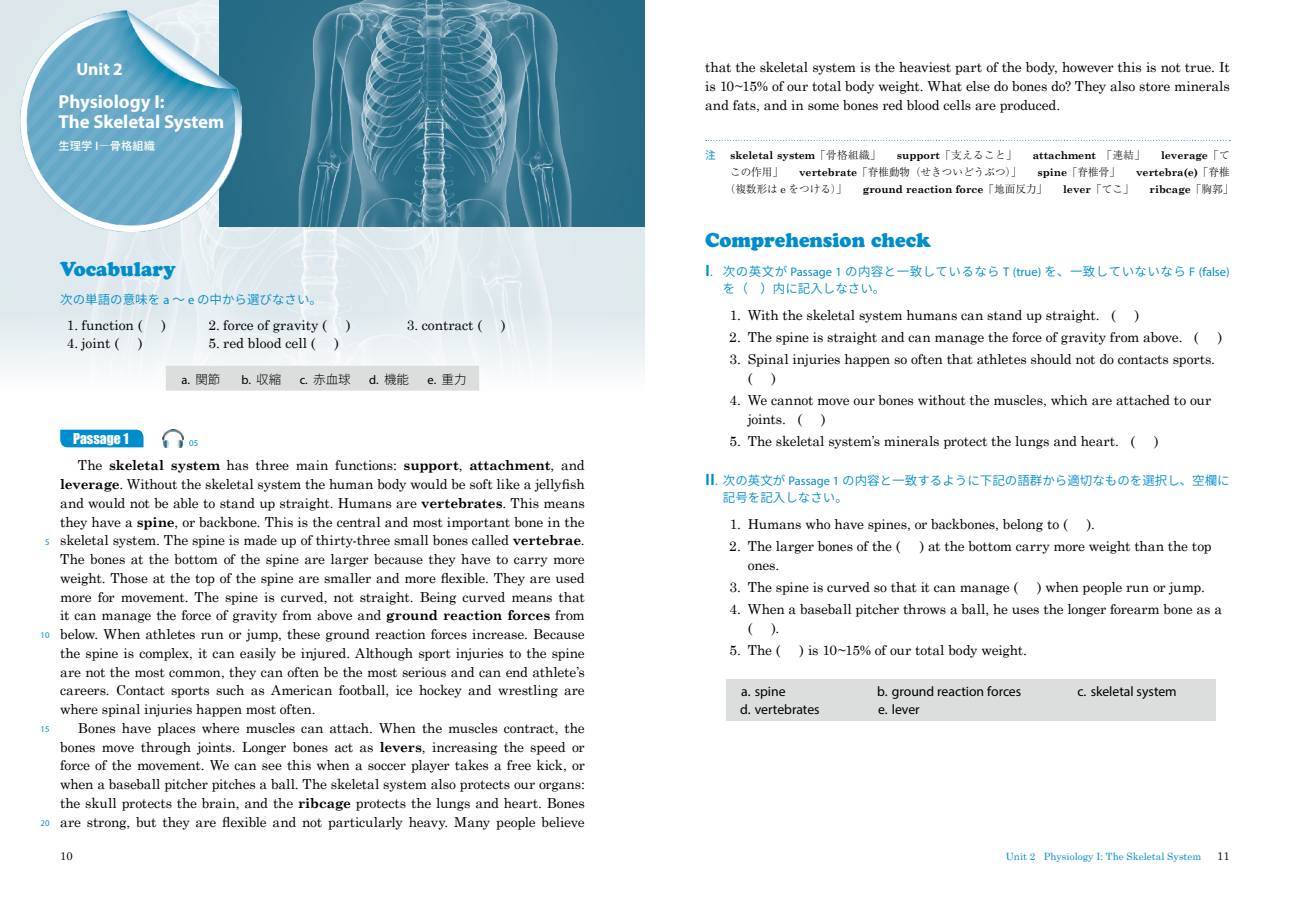
<style>
.page{position:relative;width:1290px;height:911px;background:#fff}
.page>*{position:absolute;margin:0;border:0;box-sizing:border-box;transform-origin:0 0}
.t1{font:20px "Cooper Black Std";color:#008dcb;scale:.95 1}
.t2{font:700 18.75px/20px "Myriad Pro";color:#fff}
.t3{font:700 17.5px "Myriad Pro";color:#fff}
.t4{font:13.75px/18.8px "Century Schoolbook";letter-spacing:-.01em;color:#000;text-align:justify}
.t5{font:13.75px "Myriad Pro";letter-spacing:-.005em;color:#000}
.t6{font:13.75px "Impact";color:#fff}
.t7{font:600 12.5px/16.5px "Noto Sans JP";color:#008dcb}
.t8{font:600 12.5px/16.5px "Noto Sans JP";letter-spacing:.035em;color:#008dcb}
.t9{font:12.5px "Myriad Pro";color:#000}
.t10{font:300 12.5px "Noto Sans JP";color:#000}
.t11{font:500 11.25px "Noto Sans JP";color:#fff}
.t12{font:11.25px "Century Schoolbook";color:#000}
.t13{font:300 10.62px/17.2px "Ryumin Pro";color:#000;text-align:center}
.t14{font:700 10.62px "Century Schoolbook";color:#000}
.t15{font:10.62px "Noto Sans JP";color:#008dcb}
.t16{font:10px "Century Schoolbook";color:#008dcb}
.t17{font:8.75px "Myriad Pro";color:#008dcb}
.s1{font-family:"Myriad Pro";font-weight:400}
.s2{font-family:"Noto Sans JP";font-weight:300}
.s3{font-weight:700}
.s4{font-family:"Ryumin Pro";font-weight:300}
.s5{font-family:"Century Schoolbook";font-weight:700}
.s6{font-family:"Century Schoolbook";font-weight:400}
.s7{font-weight:700;font-size:15px}
</style>
<div class="page">
<img style="left:0;top:0;width:645px;height:391px">
<div style="left:166px;top:366px;width:313px;height:24px;background:#dcdddd"></div>
<svg style="left:60px;top:429px;width:84px;height:18px"></svg>
<img style="left:163px;top:429px;width:21px;height:18px">
<svg style="left:706px;top:140px;width:524px;height:1px"></svg>
<div style="left:726px;top:679px;width:489px;height:42px;background:#dcdddd"></div>
<img style="left:220px;top:0;width:425px;height:227px">
<img style="left:21px;top:10px;width:221px;height:221px">
<p class="t17" style="left:45px;top:536px;width:6px">5</p>
<p class="t17" style="left:41px;top:630px;width:10px">10</p>
<p class="t17" style="left:41px;top:723px;width:10px">15</p>
<p class="t17" style="left:41px;top:817px;width:10px">20</p>
<p class="t3" style="left:76px;top:58px;width:48px">Unit 2</p>
<h2 class="t2" style="left:59px;top:91px;width:167px">Physiology I:<br>The Skeletal System</h2>
<p class="t11" style="left:59px;top:140px;width:98px">生理学 I―骨格組織</p>
<h1 class="t1" style="left:60px;top:257px;width:123px">Vocabulary</h1>
<p class="t7" style="left:60px;top:291px;width:263px">次の単語の意味を <span class="s1">a</span> ～ <span class="s1">e</span> の中から選びなさい。</p>
<p class="t4" style="left:67px;top:315px;width:77px">1. function (</p>
<p class="t4" style="left:161px;top:315px;width:6px">)</p>
<p class="t4" style="left:208px;top:315px;width:120px">2. force of gravity (</p>
<p class="t4" style="left:346px;top:315px;width:6px">)</p>
<p class="t4" style="left:407px;top:315px;width:77px">3. contract (</p>
<p class="t4" style="left:501px;top:315px;width:6px">)</p>
<p class="t4" style="left:67px;top:334px;width:54px">4. joint (</p>
<p class="t4" style="left:138px;top:334px;width:6px">)</p>
<p class="t4" style="left:208px;top:334px;width:108px">5. red blood cell (</p>
<p class="t4" style="left:335px;top:334px;width:6px">)</p>
<p class="t9" style="left:181px;top:372px;width:40px">a. <span class="s2">関節</span></p>
<p class="t9" style="left:242px;top:372px;width:41px">b. <span class="s2">収縮</span></p>
<p class="t10" style="left:300px;top:372px;width:52px"><span class="s1">c.</span> 赤血球</p>
<p class="t9" style="left:369px;top:372px;width:41px">d. <span class="s2">機能</span></p>
<p class="t9" style="left:428px;top:372px;width:40px">e. <span class="s2">重力</span></p>
<p class="t6" style="left:73px;top:428px;width:57px">Passage 1</p>
<p class="t17" style="left:189px;top:437px;width:10px">05</p>
<p class="t4" style="left:60px;top:455px;width:526px;text-indent:18px">The <span class="s3">skeletal system</span> has three main functions: <span class="s3">support</span>, <span class="s3">attachment</span>, and <span class="s3">leverage</span>. Without the skeletal system the human body would be soft like a jellyfish and would not be able to stand up straight. Humans are <span class="s3">vertebrates</span>. This means they have a <span class="s3">spine</span>, or backbone. This is the central and most important bone in the skeletal system. The spine is made up of thirty-three small bones called <span class="s3">vertebrae</span>.<br>The bones at the bottom of the spine are larger because they have to carry more weight. Those at the top of the spine are smaller and more flexible. They are used more for movement. The spine is curved, not straight. Being curved means that it can manage the force of gravity from above and <span class="s3">ground reaction forces</span> from below. When athletes run or jump, these ground reaction forces increase. Because the spine is complex, it can easily be injured. Although sport injuries to the spine are not the most common, they can often be the most serious and can end athlete’s careers. Contact sports such as American football, ice hockey and wrestling are where spinal injuries happen most often.</p>
<p class="t4" style="left:60px;top:718px;width:526px;text-indent:18px">Bones have places where muscles can attach. When the muscles contract, the bones move through joints. Longer bones act as <span class="s3">levers</span>, increasing the speed or force of the movement. We can see this when a soccer player takes a free kick, or when a baseball pitcher pitches a ball. The skeletal system also protects our organs: the skull protects the brain, and the <span class="s3">ribcage</span> protects the lungs and heart. Bones are strong, but they are flexible and not particularly heavy. Many people believe</p>
<p class="t4" style="left:705px;top:57px;width:526px">that the skeletal system is the heaviest part of the body, however this is not true. It is 10~15% of our total body weight. What else do bones do? They also store minerals and fats, and in some bones red blood cells are produced.</p>
<p class="t15" style="left:705px;top:149px;width:12px">注</p>
<p class="t14" style="left:730px;top:148px;width:501px">skeletal system<span class="s4">「骨格組織」　　</span>support<span class="s4">「支えること」　　</span>attachment<span class="s4">　「連結」　　</span>leverage<span class="s4">「て</span></p>
<p class="t13" style="left:725px;top:163px;width:510px">この作用」　　<span class="s5">vertebrate</span>「脊椎動物（せきついどうぶつ）」　　<span class="s5">spine</span>「脊椎骨」　　<span class="s5">vertebra(e)</span>「脊椎（複数形は <span class="s6">e</span> をつける）」　　<span class="s5">ground reaction force</span>「地面反力」　　<span class="s5">lever</span>「てこ」　　<span class="s5">ribcage</span>「胸郭」</p>
<h1 class="t1" style="left:705px;top:228px;width:239px">Comprehension check</h1>
<p class="t8" style="left:723px;top:264px;width:508px;text-indent:-18px"><span class="s7">I</span><span class="s1">.</span> 次の英文が <span class="s1">Passage 1</span> の内容と一致しているなら <span class="s1">T (true)</span> を、一致していないなら <span class="s1">F (false)</span>を（　）内に記入しなさい。</p>
<p class="t4" style="left:730px;top:305px;width:387px">1. With the skeletal system humans can stand up straight. (</p>
<p class="t4" style="left:1135px;top:305px;width:6px">)</p>
<p class="t4" style="left:729px;top:327px;width:471px">2. The spine is straight and can manage the force of gravity from above. (</p>
<p class="t4" style="left:1217px;top:327px;width:6px">)</p>
<p class="t4" style="left:748px;top:350px;width:469px;text-indent:-18px">3. Spinal injuries happen so often that athletes should not do contacts sports. (</p>
<p class="t4" style="left:771px;top:368px;width:6px">)</p>
<p class="t4" style="left:748px;top:391px;width:465px;text-indent:-18px">4. We cannot move our bones without the muscles, which are attached to our joints. (</p>
<p class="t4" style="left:821px;top:409px;width:6px">)</p>
<p class="t4" style="left:729px;top:432px;width:407px">5. The skeletal system’s minerals protect the lungs and heart. (</p>
<p class="t4" style="left:1154px;top:432px;width:6px">)</p>
<p class="t7" style="left:723px;top:473px;width:508px;text-indent:-18px"><span class="s7">II</span><span class="s1">.</span> 次の英文が <span class="s1">Passage 1</span> の内容と一致するように下記の語群から適切なものを選択し、空欄に記号を記入しなさい。</p>
<p class="t4" style="left:730px;top:514px;width:340px">1. Humans who have spines, or backbones, belong to (</p>
<p class="t4" style="left:1087px;top:514px;width:9px">).</p>
<p class="t4" style="left:729px;top:536px;width:173px">2. The larger bones of the (</p>
<p class="t4" style="left:920px;top:536px;width:294px">) at the bottom carry more weight than the top</p>
<p class="t4" style="left:748px;top:555px;width:33px">ones.</p>
<p class="t4" style="left:729px;top:577px;width:290px">3. The spine is curved so that it can manage (</p>
<p class="t4" style="left:1037px;top:577px;width:169px">) when people run or jump.</p>
<p class="t4" style="left:748px;top:599px;width:476px;text-indent:-18px">4. When a baseball pitcher throws a ball, he uses the longer forearm bone as a (</p>
<p class="t4" style="left:771px;top:618px;width:9px">).</p>
<p class="t4" style="left:729px;top:640px;width:53px">5. The (</p>
<p class="t4" style="left:800px;top:640px;width:229px">) is 10~15% of our total body weight.</p>
<p class="t5" style="left:741px;top:683px;width:46px">a. spine</p>
<p class="t5" style="left:877px;top:683px;width:145px">b. ground reaction forces</p>
<p class="t5" style="left:1077px;top:683px;width:101px">c. skeletal system</p>
<p class="t5" style="left:740px;top:700px;width:81px">d. vertebrates</p>
<p class="t5" style="left:878px;top:700px;width:43px">e. lever</p>
<p class="t12" style="left:60px;top:848px;width:14px">10</p>
<p class="t16" style="left:1006px;top:850px;width:197px">Unit 2 Physiology I: The Skeletal System</p>
<p class="t12" style="left:1217px;top:848px;width:14px">11</p>
</div>
